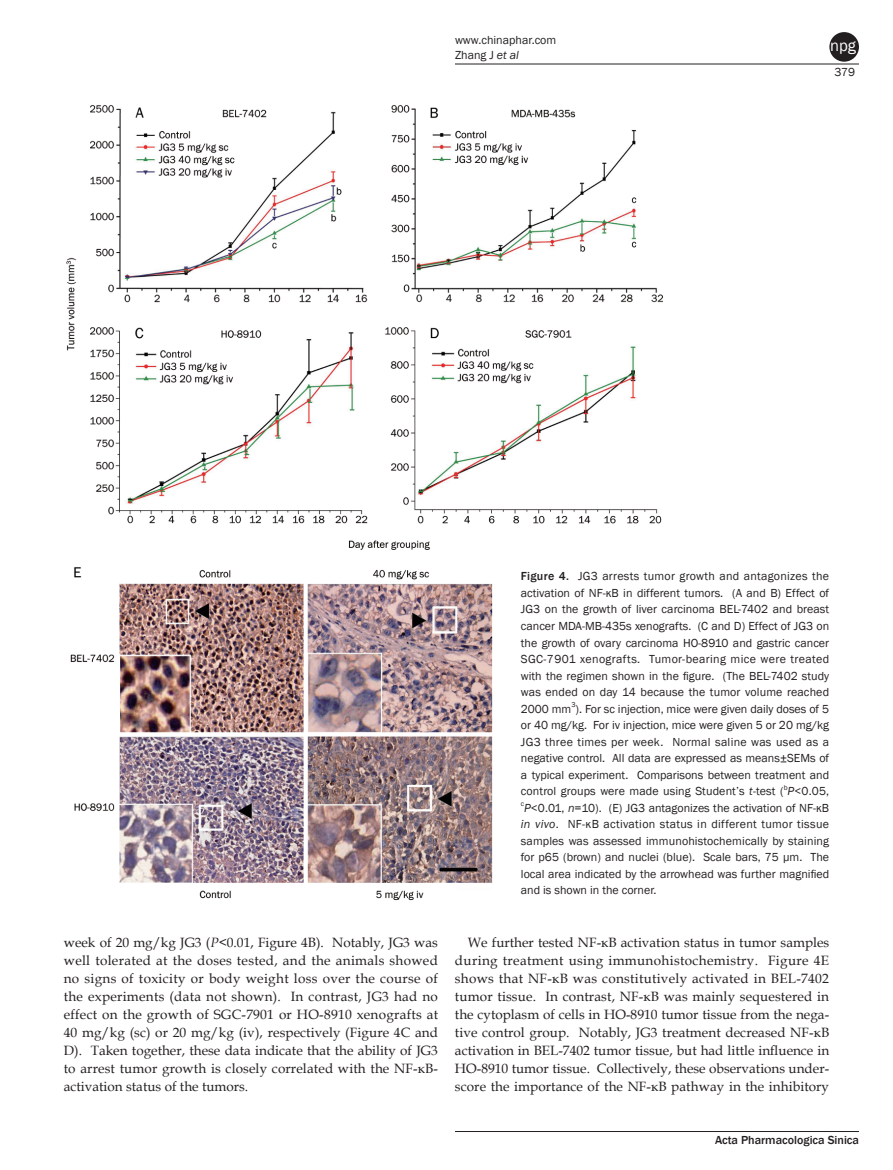
<style>
.page{position:relative;width:893px;height:1170px;background:#fff}
.page>*{position:absolute;margin:0;border:0;box-sizing:border-box;transform-origin:0 0}
.t1{font:16.5px "Franklin Gothic Book 2";color:#fff}
.t2{font:13.5px/18px "Book Antiqua";letter-spacing:.01em;color:#231f20}
.t3{font:13.5px/18px "Book Antiqua 2";letter-spacing:.005em;color:#231f20;text-align:justify}
.t4{font:13.5px "Book Antiqua 2";letter-spacing:.025em;color:#231f20}
.t5{font:12px/16.5px "Franklin Gothic";color:#231f20;text-align:justify}
.t6{font:12px/15px "Franklin Gothic Book 2";color:#231f20}
.t7{font:12px "Franklin Gothic Book 2";letter-spacing:.025em;color:#231f20}
.t8{font:12px "Franklin Gothic Medium 2";color:#231f20}
.s1{font-family:"Franklin Gothic";font-style:italic}
.s2{font-family:"Franklin Gothic Medium 2"}
.s3{font-family:"Franklin Gothic Book 2"}
.s4{font-style:italic}
.s5{font-family:"Book Antiqua";font-style:italic}
</style>
<div class="page">
<hr style="left:455px;top:64px;width:404px;height:1px;background:#231f20">
<hr style="left:455px;top:1131px;width:404px;height:1px;background:#231f20">
<div style="left:829px;top:32px;width:30px;height:30px;background:#231f20;border-radius:50%"></div>
<img style="left:66px;top:105px;width:597px;height:796px">
<p class="t6" style="left:455px;top:32px;width:103px">www.chinaphar.com<br>Zhang J <span class="s1">et al</span></p>
<h1 class="t1" style="left:830px;top:35px;width:27px">npg</h1>
<p class="t5" style="left:835px;top:64px;width:22px">379</p>
<p class="t7" style="left:521px;top:569px;width:310px"><span class="s2">Figure 4.</span> JG3 arrests tumor growth and antagonizes the</p>
<p class="t5" style="left:521px;top:585px;width:310px">activation of NF-κB in different tumors. (A and B) Effect of JG3 on the growth of liver carcinoma BEL-7402 and breast cancer MDA-MB-435s xenografts. (C and D) Effect of JG3 on the growth of ovary carcinoma HO-8910 and gastric cancer SGC-7901 xenografts. Tumor-bearing mice were treated with the regimen shown in the figure. (The BEL-7402 study was ended on day 14 because the tumor volume reached <span class="s3">2000 mm</span><sup>3</sup>). For sc injection, mice were given daily doses of 5 or 40 mg/kg. For iv injection, mice were given 5 or 20 mg/kg JG3 three times per week. Normal saline was used as a</p>
<p class="t6" style="left:521px;top:750px;width:310px">negative control. All data are expressed as means±SEMs of</p>
<p class="t5" style="left:521px;top:766px;width:310px">a typical experiment. Comparisons between treatment and</p>
<p class="t6" style="left:521px;top:783px;width:310px">control groups were made using Student’s <span class="s1">t</span>-test (<sup>b</sup><span class="s1">P</span>&lt;0.05,</p>
<p class="t5" style="left:521px;top:799px;width:310px"><sup>c</sup><span class="s4">P</span><span class="s3">&lt;0.01,</span> <span class="s4">n</span>=10). (E) JG3 antagonizes the activation of NF-κB <span class="s4">in vivo</span>. NF-κB activation status in different tumor tissue samples was assessed immunohistochemically by staining for p65 (brown) and nuclei (blue). Scale bars, 75 µm. The local area indicated by the arrowhead was further magnified</p>
<p class="t6" style="left:521px;top:882px;width:137px">and is shown in the corner.</p>
<p class="t3" style="left:64px;top:933px;width:376px">week of 20 mg/kg JG3 (<span class="s5">P</span>&lt;0.01, Figure 4B). Notably, JG3 was well tolerated at the doses tested, and the animals showed no signs of toxicity or body weight loss over the course of</p>
<p class="t2" style="left:64px;top:987px;width:376px">the experiments (data not shown). In contrast, JG3 had no effect on the growth of SGC-7901 or HO-8910 xenografts at</p>
<p class="t3" style="left:64px;top:1023px;width:376px">40 mg/kg (sc) or 20 mg/kg (iv), respectively (Figure 4C and<br>D). Taken together, these data indicate that the ability of JG3</p>
<p class="t2" style="left:64px;top:1059px;width:376px">to arrest tumor growth is closely correlated with the NF-κB-</p>
<p class="t3" style="left:64px;top:1077px;width:186px">activation status of the tumors.</p>
<p class="t2" style="left:468px;top:933px;width:363px">We further tested NF-κB activation status in tumor samples</p>
<p class="t4" style="left:455px;top:951px;width:376px">during treatment using immunohistochemistry. Figure 4E</p>
<p class="t2" style="left:455px;top:969px;width:376px;text-align:justify">shows that NF-κB was constitutively activated in BEL-7402 tumor tissue. In contrast, NF-κB was mainly sequestered in the cytoplasm of cells in HO-8910 tumor tissue from the nega&shy;tive control group. Notably, JG3 treatment decreased NF-κB activation in BEL-7402 tumor tissue, but had little influence in HO-8910 tumor tissue. Collectively, these observations under&shy;score the importance of the NF-κB pathway in the inhibitory</p>
<p class="t8" style="left:715px;top:1132px;width:145px">Acta Pharmacologica Sinica</p>
</div>
